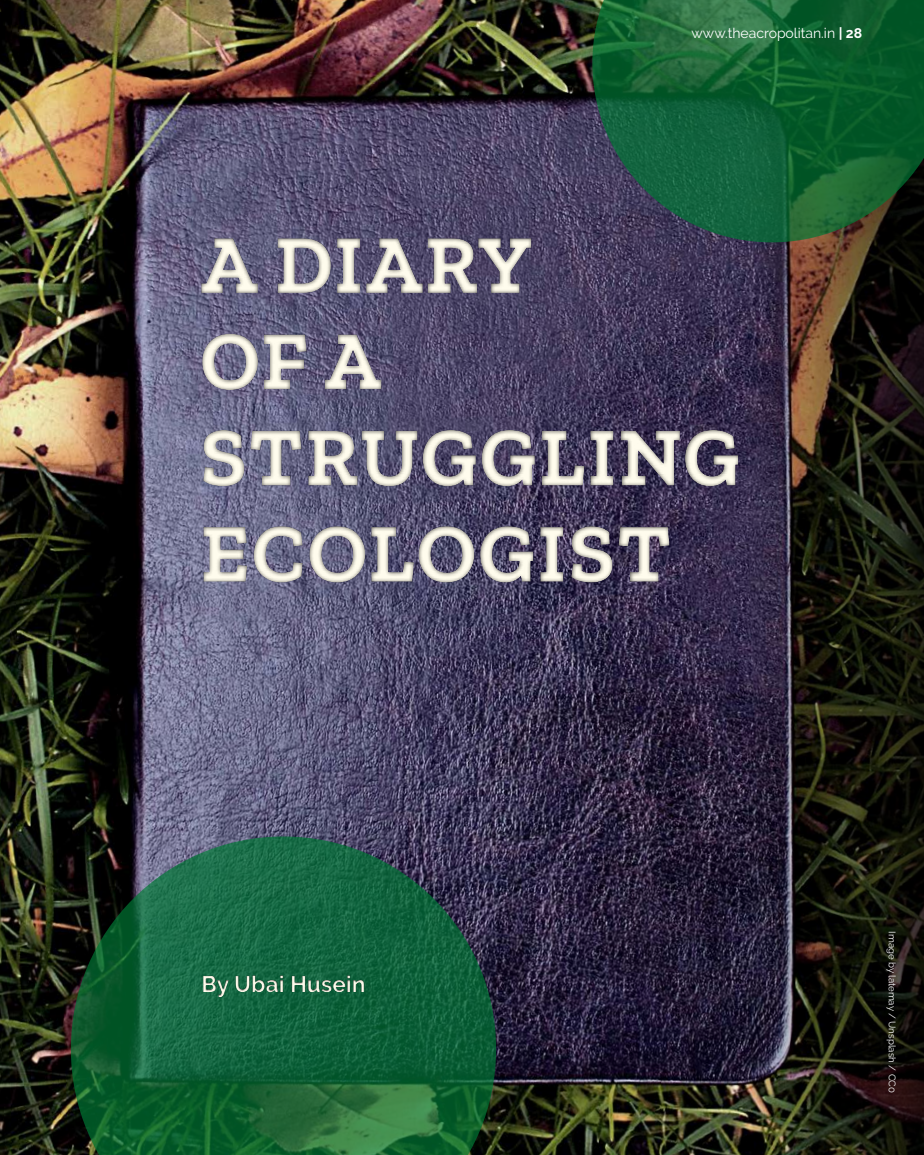
<style>
.page{position:relative;width:924px;height:1155px;background:#fff}
.page>*{position:absolute;margin:0;border:0;box-sizing:border-box;transform-origin:0 0}
.t1{font:700 22.75px "Raleway";color:#fffced}
.t2{font:14px "Raleway";color:#fff}
.t3{font:9.62px "Raleway";color:#fff}
.s1{font-weight:700}
</style>
<div class="page">
<img style="left:0;top:0;width:662px;height:1155px">
<img style="left:662px;top:242px;width:262px;height:913px">
<svg style="left:71px;top:836px;width:425px;height:319px;background:#195c3b"></svg>
<div style="left:186px;top:960px;width:210px;height:40px;background:#000;opacity:.75"></div>
<svg style="left:592px;top:0;width:332px;height:242px;background:#165c34"></svg>
<div style="left:173px;top:217px;width:593px;height:366px;background:#000;opacity:.75"></div>
<h2 class="t2" style="left:692px;top:25px;width:172px">www.theacropolitan.in <span class="s1">| 28</span></h2>
<h1 class="t1" style="left:201px;top:971px;width:166px">By Ubai Husein</h1>
<p class="t3" style="left:898px;top:931px;width:163px;rotate:90deg">Image by latemay / Unsplash / CC0</p>
</div>
